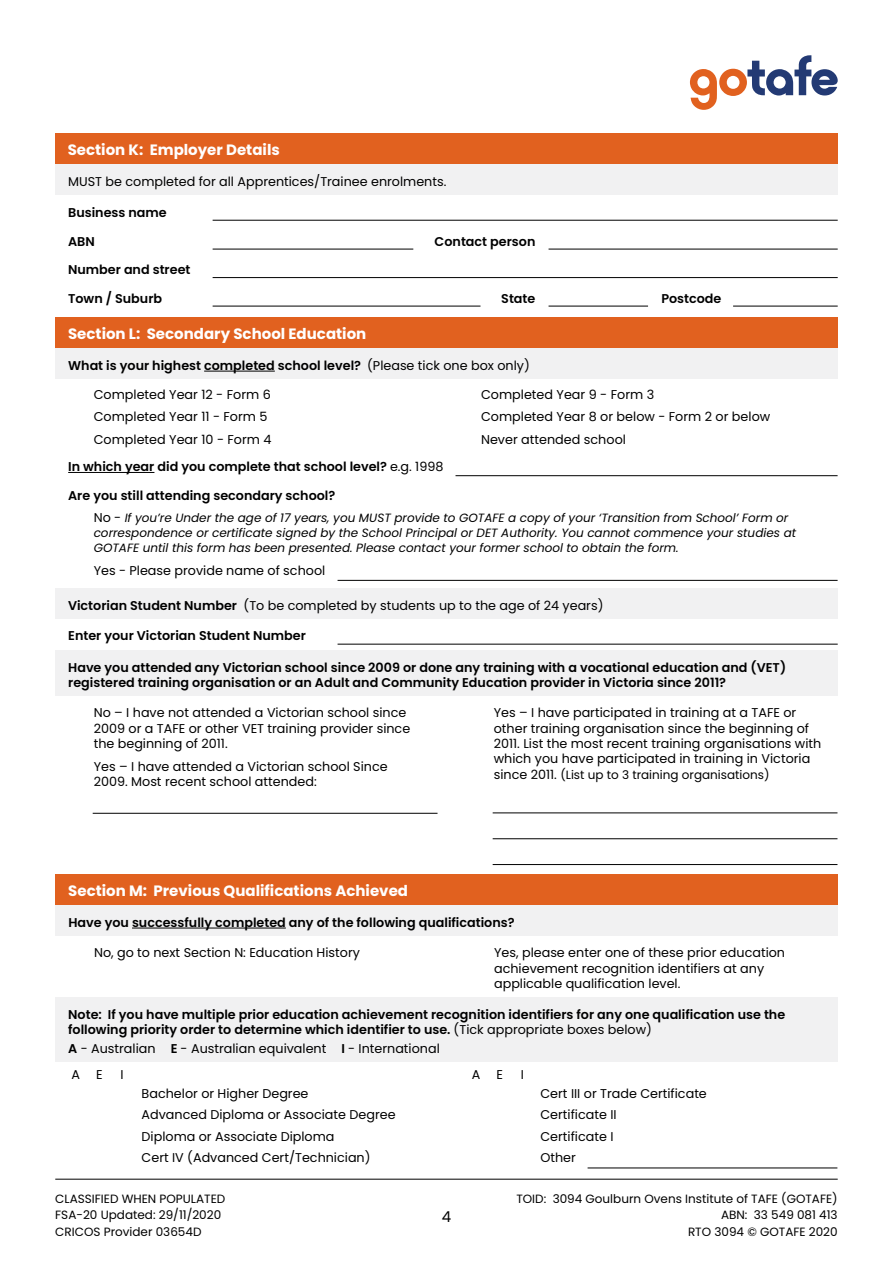
<style>
.page{position:relative;width:893px;height:1263px;background:#fff}
.page>*{position:absolute;margin:0;border:0;box-sizing:border-box;transform-origin:0 0}
.t1{font:700 15px "Poppins";color:#fff}
.t2{font:15px "Poppins";color:#000}
.t3{font:12.75px/15.3px "Poppins";color:#000}
.t4{font:600 12.75px/15px "Poppins";color:#000}
.t5{font:italic 12px/15px "Poppins";color:#000}
.t6{font:12px/16.5px "Poppins";color:#000}
.s1{font-weight:400}
.s2{font-style:normal;font-size:12.75px}
.s3{font-weight:600}
.s4{font-size:12.75px}
</style>
<div class="page">
<hr style="left:55px;top:1179px;width:783px;height:1px;background:#000">
<svg style="left:690px;top:55px;width:148px;height:55px"></svg>
<div style="left:55px;top:134px;width:782px;height:30px;background:#e1611f"></div>
<div style="left:55px;top:164px;width:783px;height:31px;background:#f1f1f2"></div>
<hr style="left:213px;top:249px;width:200px;height:1px;background:#000">
<hr style="left:213px;top:220px;width:625px;height:1px;background:#000">
<hr style="left:549px;top:249px;width:289px;height:1px;background:#000">
<hr style="left:213px;top:277px;width:625px;height:1px;background:#000">
<hr style="left:213px;top:306px;width:267px;height:1px;background:#000">
<hr style="left:549px;top:306px;width:99px;height:1px;background:#000">
<hr style="left:733px;top:306px;width:105px;height:1px;background:#000">
<div style="left:55px;top:317px;width:783px;height:31px;background:#e1611f"></div>
<div style="left:55px;top:348px;width:783px;height:30px;background:#f1f1f2"></div>
<hr style="left:204px;top:371px;width:71px;height:1px;background:#000">
<hr style="left:68px;top:472px;width:86px;height:1px;background:#000">
<hr style="left:455px;top:475px;width:383px;height:1px;background:#000">
<hr style="left:338px;top:580px;width:500px;height:1px;background:#000">
<div style="left:55px;top:588px;width:782px;height:31px;background:#f1f1f2"></div>
<hr style="left:338px;top:644px;width:500px;height:1px;background:#000">
<div style="left:55px;top:650px;width:783px;height:46px;background:#f1f1f2"></div>
<hr style="left:93px;top:813px;width:344px;height:1px;background:#000">
<hr style="left:493px;top:813px;width:344px;height:1px;background:#000">
<hr style="left:493px;top:838px;width:344px;height:1px;background:#000">
<hr style="left:493px;top:864px;width:344px;height:1px;background:#000">
<div style="left:55px;top:874px;width:783px;height:31px;background:#e1611f"></div>
<div style="left:56px;top:905px;width:782px;height:30px;background:#f1f1f2"></div>
<hr style="left:132px;top:928px;width:154px;height:1px;background:#000">
<div style="left:55px;top:997px;width:783px;height:65px;background:#f1f1f2"></div>
<hr style="left:588px;top:1168px;width:249px;height:1px;background:#000">
<p class="t1" style="left:68px;top:141px;width:214px">Section K: Employer Details</p>
<p class="t3" style="left:68px;top:174px;width:380px">MUST be completed for all Apprentices/Trainee enrolments.</p>
<p class="t4" style="left:68px;top:205px;width:100px">Business name</p>
<p class="t4" style="left:68px;top:234px;width:28px">ABN</p>
<p class="t4" style="left:435px;top:234px;width:102px">Contact person</p>
<p class="t4" style="left:68px;top:262px;width:124px">Number and street</p>
<p class="t4" style="left:68px;top:291px;width:96px">Town / Suburb</p>
<p class="t4" style="left:501px;top:291px;width:36px">State</p>
<p class="t4" style="left:661px;top:291px;width:62px">Postcode</p>
<p class="t1" style="left:68px;top:325px;width:300px">Section L: Secondary School Education</p>
<p class="t4" style="left:68px;top:358px;width:463px">What is your highest completed school level? <span class="s1">(Please tick one box only)</span></p>
<p class="t3" style="left:94px;top:383px;width:179px;line-height:22.5px">Completed Year 12 - Form 6<br>Completed Year 11 - Form 5<br>Completed Year 10 - Form 4</p>
<p class="t3" style="left:481px;top:383px;width:291px;line-height:22.5px">Completed Year 9 - Form 3<br>Completed Year 8 or below - Form 2 or below<br>Never attended school</p>
<p class="t4" style="left:68px;top:459px;width:377px">In which year did you complete that school level? <span class="s1">e.g. 1998</span></p>
<p class="t4" style="left:68px;top:488px;width:269px">Are you still attending secondary school?</p>
<p class="t5" style="left:94px;top:511px;width:704px"><span class="s2">No -</span> If you’re Under the age of 17 years, you MUST provide to GOTAFE a copy of your ‘Transition from School’ Form or correspondence or certificate signed by the School Principal or DET Authority. You cannot commence your studies at<br>GOTAFE until this form has been presented. Please contact your former school to obtain the form.</p>
<p class="t3" style="left:94px;top:563px;width:233px">Yes - Please provide name of school</p>
<p class="t3" style="left:68px;top:598px;width:537px"><span class="s3">Victorian Student Number</span> (To be completed by students up to the age of 24 years)</p>
<p class="t4" style="left:68px;top:628px;width:239px">Enter your Victorian Student Number</p>
<p class="t4" style="left:68px;top:660px;width:719px">Have you attended any Victorian school since 2009 or done any training with a vocational education and (VET) registered training organisation or an Adult and Community Education provider in Victoria since 2011?</p>
<p class="t3" style="left:94px;top:705px;width:318px">No – I have not attended a Victorian school since<br>2009 or a TAFE or other VET training provider since the beginning of 2011.</p>
<p class="t3" style="left:94px;top:759px;width:295px">Yes – I have attended a Victorian school Since<br>2009. Most recent school attended:</p>
<p class="t3" style="left:494px;top:705px;width:329px">Yes – I have participated in training at a TAFE or other training organisation since the beginning of 2011. List the most recent training organisations with which you have participated in training in Victoria</p>
<p class="t6" style="left:494px;top:766px;width:277px"><span class="s4">since 2011.</span> (List up to 3 training organisations)</p>
<p class="t1" style="left:68px;top:882px;width:341px">Section M: Previous Qualifications Achieved</p>
<p class="t4" style="left:68px;top:915px;width:448px">Have you successfully completed any of the following qualifications?</p>
<p class="t3" style="left:94px;top:945px;width:267px">No, go to next Section N: Education History</p>
<p class="t3" style="left:494px;top:945px;width:292px">Yes, please enter one of these prior education achievement recognition identifiers at any applicable qualification level.</p>
<p class="t4" style="left:68px;top:1006px;width:718px">Note: If you have multiple prior education achievement recognition identifiers for any one qualification use the following priority order to determine which identifier to use. <span class="s1">(Tick appropriate boxes below)</span></p>
<p class="t3" style="left:68px;top:1036px;width:373px;line-height:26.1px"><span class="s3">A</span> - Australian <span class="s3">E</span> - Australian equivalent <span class="s3">I</span> - International<br>A</p>
<p class="t3" style="left:96px;top:1067px;width:8px">E</p>
<p class="t3" style="left:120px;top:1067px;width:5px">I</p>
<p class="t3" style="left:472px;top:1067px;width:10px">A</p>
<p class="t3" style="left:496px;top:1067px;width:8px">E</p>
<p class="t3" style="left:521px;top:1067px;width:5px">I</p>
<p class="t3" style="left:142px;top:1083px;width:255px;line-height:21.5px">Bachelor or Higher Degree<br>Advanced Diploma or Associate Degree<br>Diploma or Associate Diploma<br>Cert IV (Advanced Cert/Technician)</p>
<p class="t3" style="left:540px;top:1083px;width:168px;line-height:21.5px">Cert III or Trade Certificate<br>Certificate II<br>Certificate I<br>Other</p>
<p class="t6" style="left:55px;top:1190px;width:172px">CLASSIFIED WHEN POPULATED<br>FSA-20 Updated: 29/11/2020<br>CRICOS Provider 03654D</p>
<p class="t6" style="left:516px;top:1190px;width:323px;text-align:right">TOID: 3094 Goulburn Ovens Institute of TAFE (GOTAFE)<br>ABN: 33 549 081 413<br>RTO 3094 © GOTAFE 2020</p>
<p class="t2" style="left:442px;top:1207px;width:11px">4</p>
</div>
